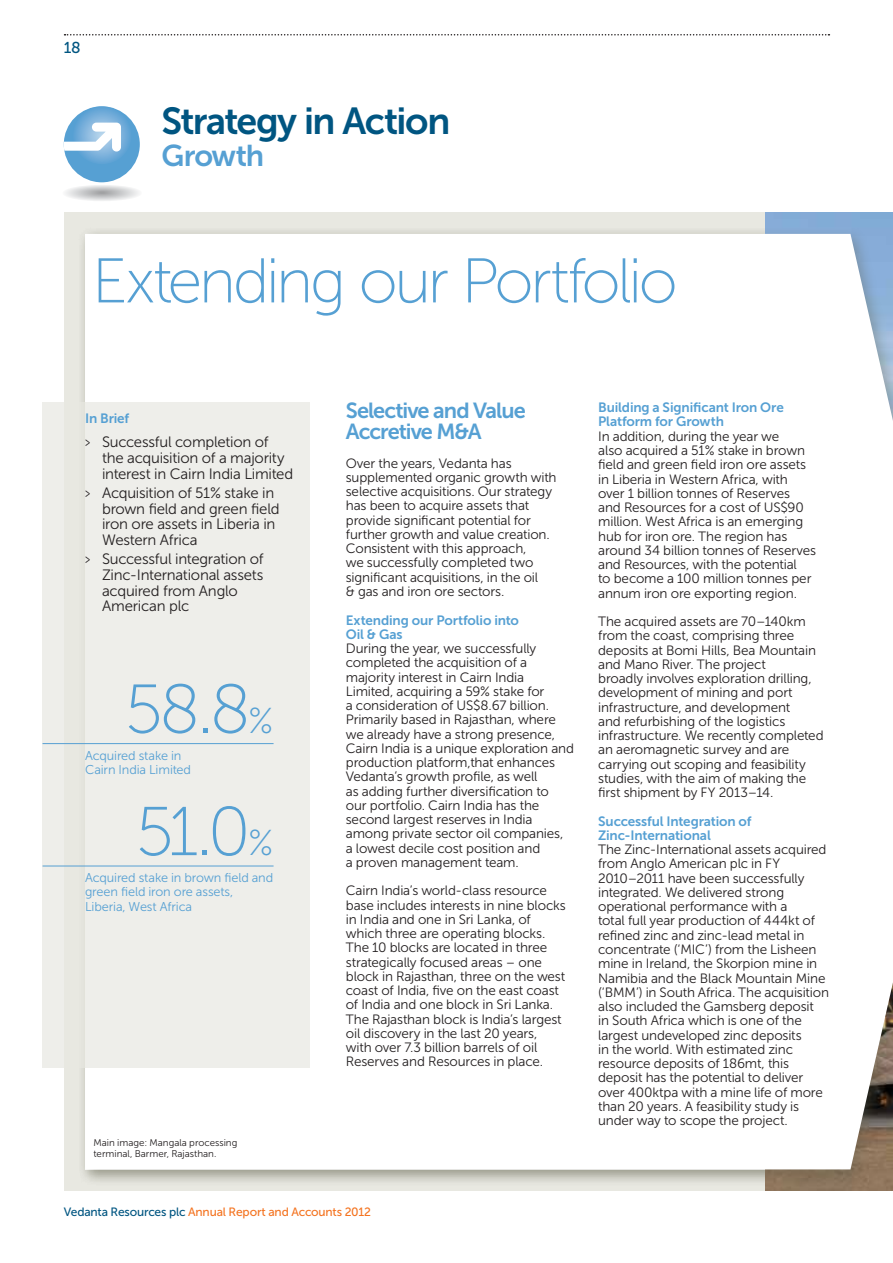
<style>
.page{position:relative;width:893px;height:1263px;background:#fff}
.page>*{position:absolute;margin:0;border:0;box-sizing:border-box;transform-origin:0 0}
.t1{font:69px "Museo Sans 100";color:#56a0d3}
.t2{font:63px "Museo Sans 100";letter-spacing:-.05em;color:#56a0d3}
.t3{font:37.5px "Museo Sans 700";letter-spacing:-.04em;color:#005581}
.t4{font:30px "Museo Sans 700";letter-spacing:-.04em;color:#56a0d3}
.t5{font:21.75px/21px "Museo Sans 700";letter-spacing:-.045em;color:#56a0d3}
.t6{font:15.75px "Museo Sans 500";color:#005581}
.t7{font:15px/15.8px "Museo Sans 300";letter-spacing:-.015em;color:#231f20;scale:.6 1}
.t8{font:13.5px/14.2px "Museo Sans 300";letter-spacing:-.01em;color:#231f20}
.t9{font:13.5px/14.2px "Museo Sans 700";letter-spacing:-.01em;color:#56a0d3}
.t10{font:12.75px/14.2px "Museo Sans 300";letter-spacing:-.01em;color:#56a0d3}
.t11{font:12px "Museo Sans 500";letter-spacing:-.01em;color:#f47421}
.t12{font:9.75px/10.5px "Museo Sans 300";color:#231f20}
.s1{font-size:36px}
.s2{color:#005581}
</style>
<div class="page">
<div style="left:64px;top:213px;width:828px;height:978px;background:#e8e8e1"></div>
<div style="left:78px;top:227px;width:814px;height:958px;background:#5f604b;opacity:.35"></div>
<div style="left:85px;top:234px;width:807px;height:935px;background:#fff"></div>
<svg style="left:65px;top:34px;width:764px;height:2px"></svg>
<svg style="left:65px;top:185px;width:74px;height:16px"></svg>
<div style="left:64px;top:106px;width:76px;height:76px;background:#56a0d3;border-radius:50%"></div>
<svg style="left:64px;top:106px;width:68px;height:58px"></svg>
<div style="left:43px;top:402px;width:267px;height:665px;background:#eeeeea"></div>
<hr style="left:43px;top:743px;width:231px;height:1px;background:#56a0d3">
<hr style="left:43px;top:866px;width:231px;height:1px;background:#56a0d3">
<p class="t6" style="left:64px;top:39px;width:18px">18</p>
<h3 class="t3" style="left:162px;top:101px;width:290px">Strategy in Action</h3>
<h3 class="t4" style="left:162px;top:139px;width:104px">Growth</h3>
<h2 class="t2" style="left:92px;top:247px;width:587px">Extending our Portfolio</h2>
<p class="t9" style="left:85px;top:411px;width:46px">In Brief</p>
<p class="t7" style="left:102px;top:434px;width:320px;text-indent:-17px">&gt; Successful completion of the acquisition of a majority interest in Cairn India Limited</p>
<p class="t7" style="left:102px;top:485px;width:297px;text-indent:-17px">&gt; Acquisition of 51% stake in brown field and green field iron ore assets in Liberia in<br>Western Africa</p>
<p class="t7" style="left:102px;top:551px;width:271px;text-indent:-17px">&gt; Successful integration of<br>Zinc-International assets acquired from Anglo<br>American plc</p>
<h1 class="t1" style="left:125px;top:672px;width:150px">58.8<span class="s1">%</span></h1>
<p class="t10" style="left:85px;top:748px;width:108px">Acquired stake in<br>Cairn India Limited</p>
<h1 class="t1" style="left:136px;top:795px;width:139px">51.0<span class="s1">%</span></h1>
<p class="t10" style="left:85px;top:871px;width:190px">Acquired stake in brown field and green field iron ore assets,<br>Liberia, West Africa</p>
<p class="t12" style="left:94px;top:1138px;width:145px">Main image: Mangala processing terminal, Barmer, Rajasthan.</p>
<h3 class="t5" style="left:346px;top:400px;width:181px">Selective and Value<br>Accretive M&amp;A</h3>
<p class="t8" style="left:346px;top:456px;width:212px">Over the years, Vedanta has supplemented organic growth with selective acquisitions. Our strategy has been to acquire assets that provide significant potential for further growth and value creation.<br>Consistent with this approach,<br>we successfully completed two significant acquisitions, in the oil<br>&amp; gas and iron ore sectors.</p>
<p class="t9" style="left:346px;top:613px;width:175px">Extending our Portfolio into<br>Oil &amp; Gas</p>
<p class="t8" style="left:346px;top:641px;width:230px">During the year, we successfully completed the acquisition of a majority interest in Cairn India Limited, acquiring a 59% stake for<br>a consideration of US$8.67 billion.<br>Primarily based in Rajasthan, where we already have a strong presence, Cairn India is a unique exploration and production platform,that enhances Vedanta’s growth profile, as well<br>as adding further diversification to<br>our portfolio. Cairn India has the second largest reserves in India among private sector oil companies,<br>a lowest decile cost position and<br>a proven management team.</p>
<p class="t8" style="left:346px;top:884px;width:221px">Cairn India’s world-class resource base includes interests in nine blocks in India and one in Sri Lanka, of which three are operating blocks.<br>The 10 blocks are located in three strategically focused areas – one block in Rajasthan, three on the west coast of India, five on the east coast of India and one block in Sri Lanka.<br>The Rajasthan block is India’s largest oil discovery in the last 20 years, with over 7.3 billion barrels of oil Reserves and Resources in place.</p>
<p class="t11" style="left:64px;top:1205px;width:309px"><span class="s2">Vedanta Resources plc</span> Annual Report and Accounts 2012</p>
<p class="t9" style="left:598px;top:400px;width:187px">Building a Significant Iron Ore<br>Platform for Growth</p>
<p class="t8" style="left:598px;top:429px;width:219px">In addition, during the year we<br>also acquired a 51% stake in brown field and green field iron ore assets in Liberia in Western Africa, with over 1 billion tonnes of Reserves and Resources for a cost of US$90 million. West Africa is an emerging hub for iron ore. The region has around 34 billion tonnes of Reserves and Resources, with the potential<br>to become a 100 million tonnes per annum iron ore exporting region.</p>
<p class="t8" style="left:598px;top:614px;width:227px">The acquired assets are 70–140km from the coast, comprising three deposits at Bomi Hills, Bea Mountain and Mano River. The project<br>broadly involves exploration drilling, development of mining and port infrastructure, and development<br>and refurbishing of the logistics infrastructure. We recently completed an aeromagnetic survey and are carrying out scoping and feasibility studies, with the aim of making the first shipment by FY 2013–14.</p>
<p class="t9" style="left:598px;top:814px;width:155px">Successful Integration of<br>Zinc-International</p>
<p class="t8" style="left:598px;top:842px;width:232px">The Zinc-International assets acquired from Anglo American plc in FY 2010–2011 have been successfully integrated. We delivered strong operational performance with a<br>total full year production of 444kt of refined zinc and zinc-lead metal in concentrate (‘MIC’) from the Lisheen mine in Ireland, the Skorpion mine in Namibia and the Black Mountain Mine (‘BMM’) in South Africa. The acquisition also included the Gamsberg deposit<br>in South Africa which is one of the largest undeveloped zinc deposits<br>in the world. With estimated zinc resource deposits of 186mt, this deposit has the potential to deliver over 400ktpa with a mine life of more than 20 years. A feasibility study is under way to scope the project.</p>
</div>
